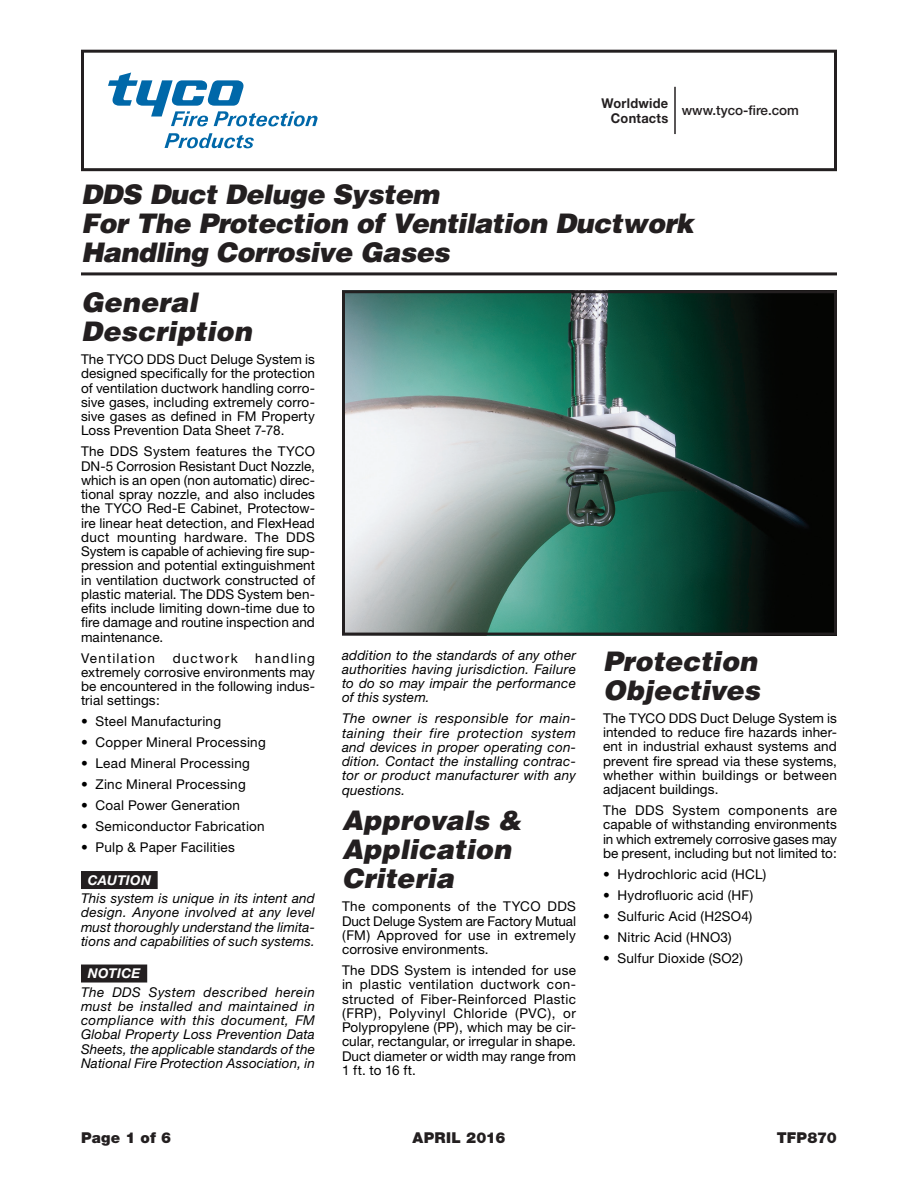
<style>
.page{position:relative;width:918px;height:1188px;background:#fff}
.page>*{position:absolute;margin:0;border:0;box-sizing:border-box;transform-origin:0 0}
.Ital_Header{font:italic 900 27px/28.8px "Helvetica";letter-spacing:-.02em;color:#231f20}
.Ital_Header-2{font:italic 900 27px/28.8px "Helvetica";letter-spacing:.005em;color:#231f20}
.Ital_Header-3{font:italic 900 27px/28.8px "Helvetica";color:#231f20}
.CoverFooter{font:900 15px "Helvetica Neue LT Std";letter-spacing:.015em;color:#231f20}
.Data_Text_2{font:13.5px/14.2px "Helvetica Neue";letter-spacing:.01em;color:#000;text-align:justify}
.Data_copy_warning{font:italic 13.5px/14.2px "Helvetica Neue";letter-spacing:.01em;color:#000;text-align:justify}
.t1{font:13.5px "Helvetica Neue LT Std";letter-spacing:.02em;color:#000}
.t2{font:700 13.5px/15px "Helvetica Neue LT Std";letter-spacing:.02em;color:#231f20;text-align:right;scale:.95 1}
.t3{font:500 13.5px "Helvetica Neue LT Std";color:#231f20}
.NoticeK_O{font:italic 700 13.5px "Helvetica Neue LT Std";letter-spacing:.02em;color:#fff}
.Data_Text_2-2{font:13.5px "Helvetica Neue";letter-spacing:.085em;color:#000}
.Data_Text_2-3{font:13.5px "Helvetica Neue";letter-spacing:.09em;color:#000}
</style>
<div class="page">
<div style="left:81px;top:50px;width:756px;height:121px;border:3px solid #231f20"></div>
<hr style="left:81px;top:272px;width:756px;height:3px;background:#231f20">
<svg style="left:108px;top:73px;width:210px;height:75px"></svg>
<hr style="left:674px;top:87px;width:2px;height:47px;background:#231f20">
<div style="left:81px;top:871px;width:77px;height:18px;background:#231f20"></div>
<div style="left:81px;top:965px;width:66px;height:18px;background:#231f20"></div>
<img style="left:346px;top:294px;width:487px;height:338px">
<div style="left:342px;top:290px;width:495px;height:346px;border:3px solid #231f20"></div>
<p class="t2" style="left:602px;top:95px;width:72px">Worldwide<br>Contacts</p>
<p class="t3" style="left:682px;top:102px;width:119px">www.tyco-fire.com</p>
<h1 class="Ital_Header" style="left:81px;top:179px;width:614px">DDS Duct Deluge System<br>For The Protection of Ventilation Ductwork<br>Handling Corrosive Gases</h1>
<p class="Ital_Header-2" style="left:81px;top:287px;width:172px">General<br>Description</p>
<p class="Data_Text_2" style="left:81px;top:352px;width:236px">The TYCO DDS Duct Deluge System is designed specifically for the protection of ventilation ductwork handling corro&shy;sive gases, including extremely corro&shy;sive gases as defined in FM Property Loss Prevention Data Sheet 7-78.</p>
<p class="Data_Text_2" style="left:81px;top:444px;width:236px">The DDS System features the TYCO DN-5 Corrosion Resistant Duct Nozzle, which is an open (non automatic) direc&shy;tional spray nozzle, and also includes the TYCO Red-E Cabinet, Protectow&shy;ire linear heat detection, and FlexHead duct mounting hardware. The DDS System is capable of achieving fire sup&shy;pression and potential extinguishment in ventilation ductwork constructed of plastic material. The DDS System ben&shy;efits include limiting down-time due to fire damage and routine inspection and maintenance.</p>
<p class="Data_Text_2-2" style="left:81px;top:650px;width:76px">Ventilation</p>
<p class="Data_Text_2-3" style="left:173px;top:650px;width:66px">ductwork</p>
<p class="Data_Text_2" style="left:81px;top:650px;width:236px;text-indent:174px">handling extremely corrosive environments may be encountered in the following indus&shy;trial settings:</p>
<p class="t1" style="left:81px;top:714px;width:142px">• Steel Manufacturing</p>
<p class="t1" style="left:81px;top:735px;width:186px">• Copper Mineral Processing</p>
<p class="t1" style="left:81px;top:756px;width:170px">• Lead Mineral Processing</p>
<p class="t1" style="left:81px;top:777px;width:166px">• Zinc Mineral Processing</p>
<p class="t1" style="left:81px;top:798px;width:161px">• Coal Power Generation</p>
<p class="t1" style="left:81px;top:819px;width:185px">• Semiconductor Fabrication</p>
<p class="t1" style="left:81px;top:840px;width:155px">• Pulp &amp; Paper Facilities</p>
<p class="NoticeK_O" style="left:88px;top:871px;width:65px">CAUTION</p>
<p class="Data_copy_warning" style="left:81px;top:891px;width:236px">This system is unique in its intent and design. Anyone involved at any level must thoroughly understand the limita&shy;tions and capabilities of such systems.</p>
<p class="NoticeK_O" style="left:88px;top:965px;width:54px">NOTICE</p>
<p class="Data_copy_warning" style="left:81px;top:984px;width:236px">The DDS System described herein must be installed and maintained in compliance with this document, FM Global Property Loss Prevention Data Sheets, the applicable standards of the National Fire Protection Association, in</p>
<p class="Data_copy_warning" style="left:342px;top:648px;width:236px">addition to the standards of any other authorities having jurisdiction. Failure to do so may impair the performance of this system.</p>
<p class="Data_copy_warning" style="left:342px;top:711px;width:236px">The owner is responsible for main&shy;taining their fire protection system and devices in proper operating con&shy;dition. Contact the installing contrac&shy;tor or product manufacturer with any questions.</p>
<p class="Ital_Header-2" style="left:342px;top:806px;width:182px">Approvals &amp;<br>Application<br>Criteria</p>
<p class="Data_Text_2" style="left:342px;top:899px;width:236px">The components of the TYCO DDS Duct Deluge System are Factory Mutual (FM) Approved for use in extremely corrosive environments.</p>
<p class="Data_Text_2" style="left:342px;top:963px;width:236px">The DDS System is intended for use in plastic ventilation ductwork con&shy;structed of Fiber-Reinforced Plastic (FRP), Polyvinyl Chloride (PVC), or Polypropylene (PP), which may be cir&shy;cular, rectangular, or irregular in shape.<br>Duct diameter or width may range from 1 ft. to 16 ft.</p>
<p class="Ital_Header-3" style="left:603px;top:646px;width:159px">Protection<br>Objectives</p>
<p class="Data_Text_2" style="left:603px;top:711px;width:236px">The TYCO DDS Duct Deluge System is intended to reduce fire hazards inher&shy;ent in industrial exhaust systems and prevent fire spread via these systems, whether within buildings or between adjacent buildings.</p>
<p class="Data_Text_2" style="left:603px;top:803px;width:236px">The DDS System components are capable of withstanding environments in which extremely corrosive gases may be present, including but not limited to:</p>
<p class="t1" style="left:603px;top:866px;width:165px">• Hydrochloric acid (HCL)</p>
<p class="t1" style="left:603px;top:887px;width:152px">• Hydrofluoric acid (HF)</p>
<p class="t1" style="left:603px;top:908px;width:151px">• Sulfuric Acid (H2SO4)</p>
<p class="t1" style="left:603px;top:929px;width:130px">• Nitric Acid (HNO3)</p>
<p class="t1" style="left:603px;top:950px;width:141px">• Sulfur Dioxide (SO2)</p>
<p class="CoverFooter" style="left:81px;top:1128px;width:92px">Page 1 of 6</p>
<p class="CoverFooter" style="left:413px;top:1128px;width:94px">APRIL 2016</p>
<p class="CoverFooter" style="left:777px;top:1128px;width:62px">TFP870</p>
</div>
